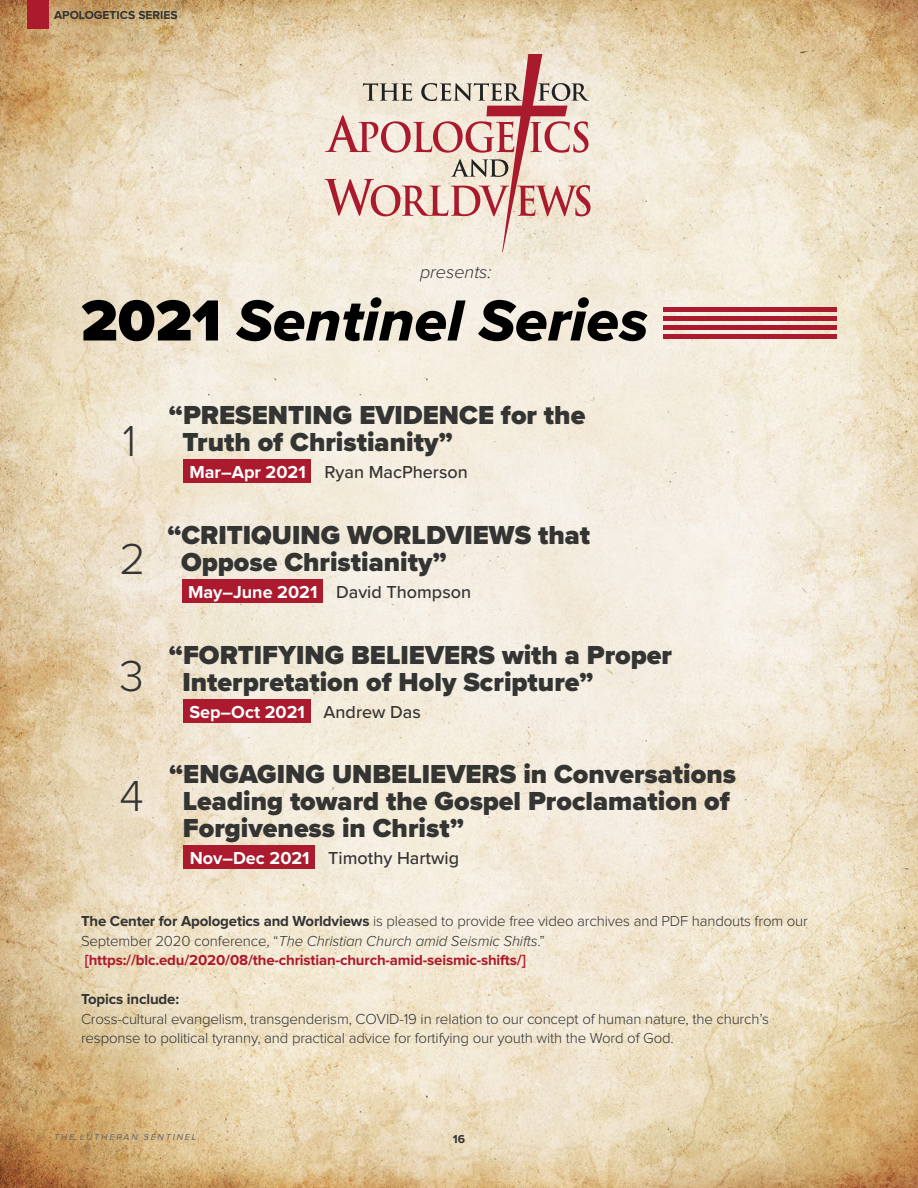
<style>
.page{position:relative;width:918px;height:1188px;background:#fff}
.page>*{position:absolute;margin:0;border:0;box-sizing:border-box;transform-origin:0 0}
.t1{font:60px "Proxima Nova Extrabld It";color:#000}
.t2{font:300 45px "Proxima Nova";color:#343433}
.t3{font:900 27px/27px "Proxima Nova";color:#343433}
.t4{font:500 18px "Proxima Nova";color:#343433}
.t5{font:700 18px "Proxima Nova";color:#fff}
.t6{font:italic 300 18px "Proxima Nova";color:#343433}
.t7{font:300 15px/19.5px "Proxima Nova";letter-spacing:-.01em;color:#333}
.t8{font:700 15px "Proxima Nova";letter-spacing:-.01em;color:#333}
.t9{font:700 12px "Proxima Nova";color:#333}
.t10{font:italic 9px "Proxima Nova";letter-spacing:.2em;color:#666}
.s1{font-family:"Proxima Nova";font-weight:900}
.s2{font-weight:700;color:#fff}
.s3{font-weight:500;color:#343433}
.s4{font-weight:700}
.s5{font-style:italic}
.s6{font-weight:700;color:#ab1a2d}
</style>
<div class="page">
<img style="left:0;top:0;width:918px;height:1188px">
<div style="left:27px;top:0;width:21px;height:28px;background:#ab1a2d"></div>
<div style="left:663px;top:334px;width:173px;height:5px;background:#ab1a2d"></div>
<hr style="left:663px;top:326px;width:173px;height:4px;background:#ab1a2d">
<div style="left:663px;top:316px;width:173px;height:5px;background:#ab1a2d"></div>
<hr style="left:663px;top:308px;width:173px;height:4px;background:#ab1a2d">
<div style="left:183px;top:460px;width:128px;height:23px;background:#ab1a2d"></div>
<div style="left:182px;top:579px;width:141px;height:24px;background:#ab1a2d"></div>
<div style="left:183px;top:699px;width:128px;height:24px;background:#ab1a2d"></div>
<div style="left:183px;top:846px;width:131px;height:23px;background:#ab1a2d"></div>
<svg style="left:325px;top:54px;width:266px;height:198px;background:#e2c7bc"></svg>
<hr style="left:917px;top:27px;width:1px;height:206px;background:#333">
<p class="t9" style="left:54px;top:10px;width:125px">APOLOGETICS SERIES</p>
<p class="t6" style="left:420px;top:264px;width:73px">presents:</p>
<h1 class="t1" style="left:81px;top:276px;width:569px"><span class="s1">2021</span> Sentinel Series</h1>
<h2 class="t2" style="left:123px;top:421px;width:15px">1</h2>
<h2 class="t2" style="left:120px;top:538px;width:28px">2</h2>
<h2 class="t2" style="left:120px;top:656px;width:26px">3</h2>
<h2 class="t2" style="left:120px;top:776px;width:26px">4</h2>
<h3 class="t3" style="left:183px;top:401px;width:404px;text-indent:-14px">“PRESENTING EVIDENCE for the<br>Truth of Christianity”</h3>
<p class="t4" style="left:189px;top:459px;width:280px"><span class="s2">Mar–Apr 2021</span> Ryan MacPherson</p>
<h3 class="t3" style="left:181px;top:521px;width:411px;text-indent:-14px">“CRITIQUING WORLDVIEWS that<br>Oppose Christianity”</h3>
<p class="t4" style="left:188px;top:578px;width:285px"><span class="s2">May–June 2021</span> David Thompson</p>
<h3 class="t3" style="left:183px;top:641px;width:491px;text-indent:-14px">“FORTIFYING BELIEVERS with a Proper<br>Interpretation of Holy Scripture”</h3>
<p class="t5" style="left:189px;top:703px;width:233px">Sep–Oct 2021 <span class="s3">Andrew Das</span></p>
<h3 class="t3" style="left:183px;top:761px;width:555px;text-indent:-14px">“ENGAGING UNBELIEVERS in Conversations<br>Leading toward the Gospel Proclamation of<br>Forgiveness in Christ”</h3>
<p class="t4" style="left:190px;top:845px;width:271px"><span class="s2">Nov–Dec 2021</span> Timothy Hartwig</p>
<p class="t7" style="left:81px;top:912px;width:729px"><span class="s4">The Center for Apologetics and Worldviews</span> is pleased to provide free video archives and PDF handouts from our<br>September 2020 conference, “<span class="s5">The Christian Church amid Seismic Shifts</span>.” <span class="s6">[https://blc.edu/2020/08/the-christian-church-amid-seismic-shifts/]</span></p>
<p class="t8" style="left:81px;top:993px;width:100px">Topics include:</p>
<p class="t7" style="left:81px;top:1010px;width:690px">Cross-cultural evangelism, transgenderism, COVID-19 in relation to our concept of human nature, the church’s response to political tyranny, and practical advice for fortifying our youth with the Word of God.</p>
<p class="t10" style="left:54px;top:1133px;width:144px">THE LUTHERAN SENTINEL</p>
<p class="t9" style="left:453px;top:1134px;width:14px">16</p>
</div>
